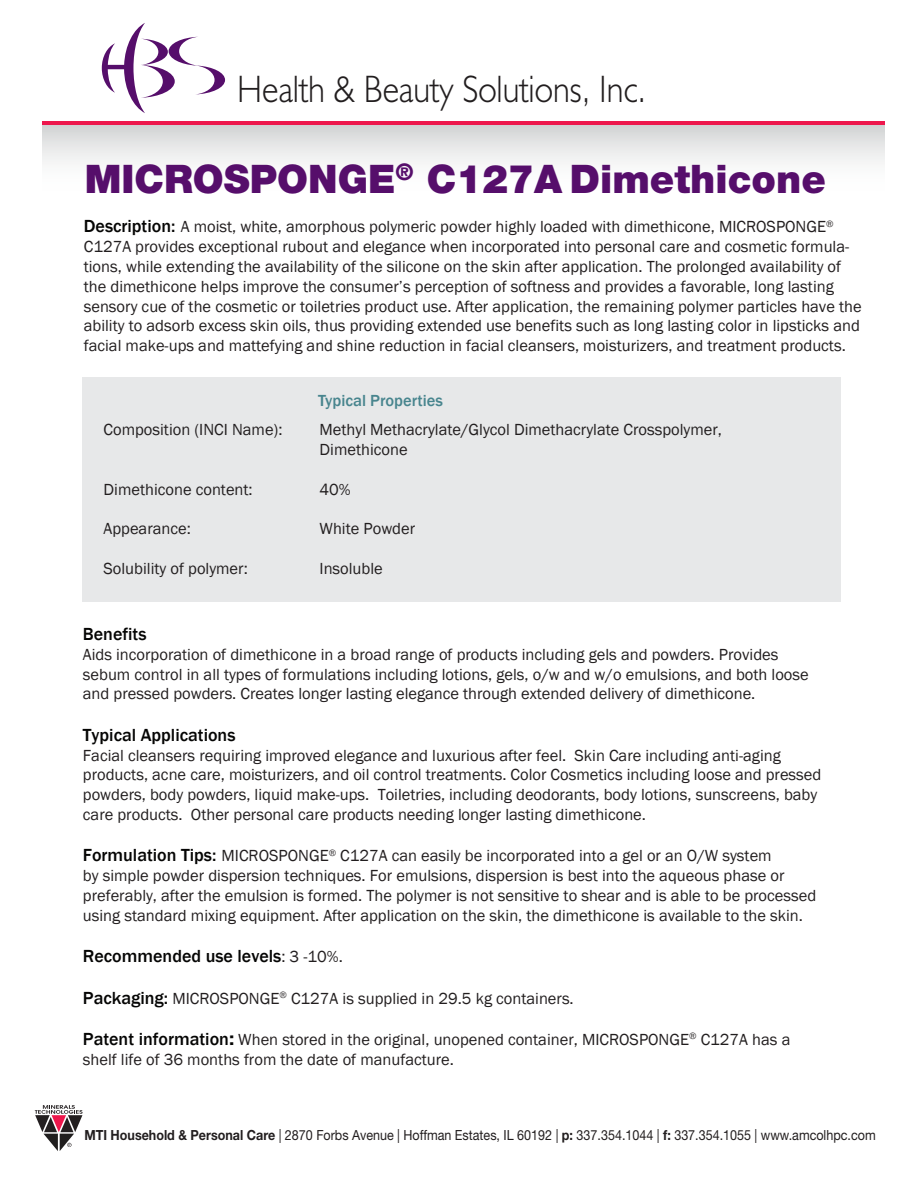
<style>
.page{position:relative;width:918px;height:1188px;background:#fff}
.page>*{position:absolute;margin:0;border:0;box-sizing:border-box;transform-origin:0 0}
.t1{font:900 39.45px "Helvetica Neue LT Std";color:#560e6b}
.t2{font:300 38.4px "Humanist 521 BT";color:#221e1f;scale:.9 1}
.t3{font:500 18px "Franklin Gothic";color:#050504}
.t4{font:16.5px/19.8px "Franklin Gothic";color:#221e1f}
.t5{font:500 16.5px "Franklin Gothic";color:#48858e}
.t6{font:13.95px "Helvetica Neue LT Std";color:#221e1f;scale:.9 1}
.s1{font-weight:500;font-size:18px;color:#050504}
.s2{font-weight:400;font-size:16.5px;color:#221e1f}
.s3{font-family:"Formata";font-weight:500;font-size:18px;color:#050504}
.s4{font-weight:700}
</style>
<div class="page">
<svg style="left:35px;top:1105px;width:48px;height:46px"></svg>
<div style="left:42px;top:125px;width:842px;height:67px;background:linear-gradient(to bottom,#d7d8d8,#fff)"></div>
<hr style="left:42px;top:122px;width:842px;height:3px;background:#ed174c">
<svg style="left:102px;top:23px;width:123px;height:90px"></svg>
<div style="left:82px;top:377px;width:759px;height:225px;background:#e7e8e9"></div>
<h2 class="t2" style="left:237px;top:66px;width:456px">Health &amp; Beauty Solutions, Inc.</h2>
<h1 class="t1" style="left:85px;top:155px;width:743px">MICROSPONGE<sup>®</sup> C127A Dimethicone</h1>
<p class="t4" style="left:84px;top:217px;width:779px"><span class="s1">Description:</span> A moist, white, amorphous polymeric powder highly loaded with dimethicone, MICROSPONGE<sup>® </sup>C127A provides exceptional rubout and elegance when incorporated into personal care and cosmetic formula&shy;tions, while extending the availability of the silicone on the skin after application. The prolonged availability of the dimethicone helps improve the consumer’s perception of softness and provides a favorable, long lasting sensory cue of the cosmetic or toiletries product use. After application, the remaining polymer particles have the ability to adsorb excess skin oils, thus providing extended use benefits such as long lasting color in lipsticks and facial make-ups and mattefying and shine reduction in facial cleansers, moisturizers, and treatment products.</p>
<p class="t5" style="left:318px;top:391px;width:126px">Typical Properties</p>
<p class="t4" style="left:104px;top:420px;width:181px">Composition (INCI Name):</p>
<p class="t4" style="left:320px;top:420px;width:404px">Methyl Methacrylate/Glycol Dimethacrylate Crosspolymer,<br>Dimethicone</p>
<p class="t4" style="left:104px;top:480px;width:151px">Dimethicone content:</p>
<p class="t4" style="left:104px;top:519px;width:89px">Appearance:</p>
<p class="t4" style="left:104px;top:559px;width:146px">Solubility of polymer:</p>
<p class="t4" style="left:320px;top:480px;width:33px">40%</p>
<p class="t4" style="left:320px;top:519px;width:97px">White Powder</p>
<p class="t4" style="left:320px;top:559px;width:65px">Insoluble</p>
<p class="t3" style="left:83px;top:623px;width:65px">Benefits</p>
<p class="t4" style="left:83px;top:645px;width:727px">Aids incorporation of dimethicone in a broad range of products including gels and powders. Provides sebum control in all types of formulations including lotions, gels, o/w and w/o emulsions, and both loose and pressed powders. Creates longer lasting elegance through extended delivery of dimethicone.</p>
<p class="t3" style="left:83px;top:724px;width:154px">Typical Applications</p>
<p class="t4" style="left:83px;top:746px;width:740px">Facial cleansers requiring improved elegance and luxurious after feel. Skin Care including anti-aging products, acne care, moisturizers, and oil control treatments. Color Cosmetics including loose and pressed powders, body powders, liquid make-ups. Toiletries, including deodorants, body lotions, sunscreens, baby care products. Other personal care products needing longer lasting dimethicone.</p>
<p class="t4" style="left:83px;top:846px;width:735px"><span class="s1">Formulation Tips:</span> MICROSPONGE<sup>®</sup> C127A can easily be incorporated into a gel or an O/W system<br>by simple powder dispersion techniques. For emulsions, dispersion is best into the aqueous phase or preferably, after the emulsion is formed. The polymer is not sensitive to shear and is able to be processed using standard mixing equipment. After application on the skin, the dimethicone is available to the skin.</p>
<p class="t3" style="left:83px;top:945px;width:261px">Recommended use levels<span class="s2">: 3 -10%.</span></p>
<p class="t4" style="left:83px;top:989px;width:492px"><span class="s1">Packaging:</span> MICROSPONGE<sup>®</sup> C127A is supplied in 29.5 kg containers.</p>
<p class="t4" style="left:83px;top:1030px;width:709px"><span class="s1">Patent information</span><span class="s3">:</span> When stored in the original, unopened container, MICROSPONGE<sup>®</sup> C127A has a shelf life of 36 months from the date of manufacture.</p>
<p class="t6" style="left:84px;top:1126px;width:881px"><span class="s4">MTI Household &amp; Personal Care</span> | 2870 Forbs Avenue | Hoffman Estates, IL 60192 | <span class="s4">p:</span> 337.354.1044 | <span class="s4">f:</span> 337.354.1055 | www.amcolhpc.com</p>
</div>
